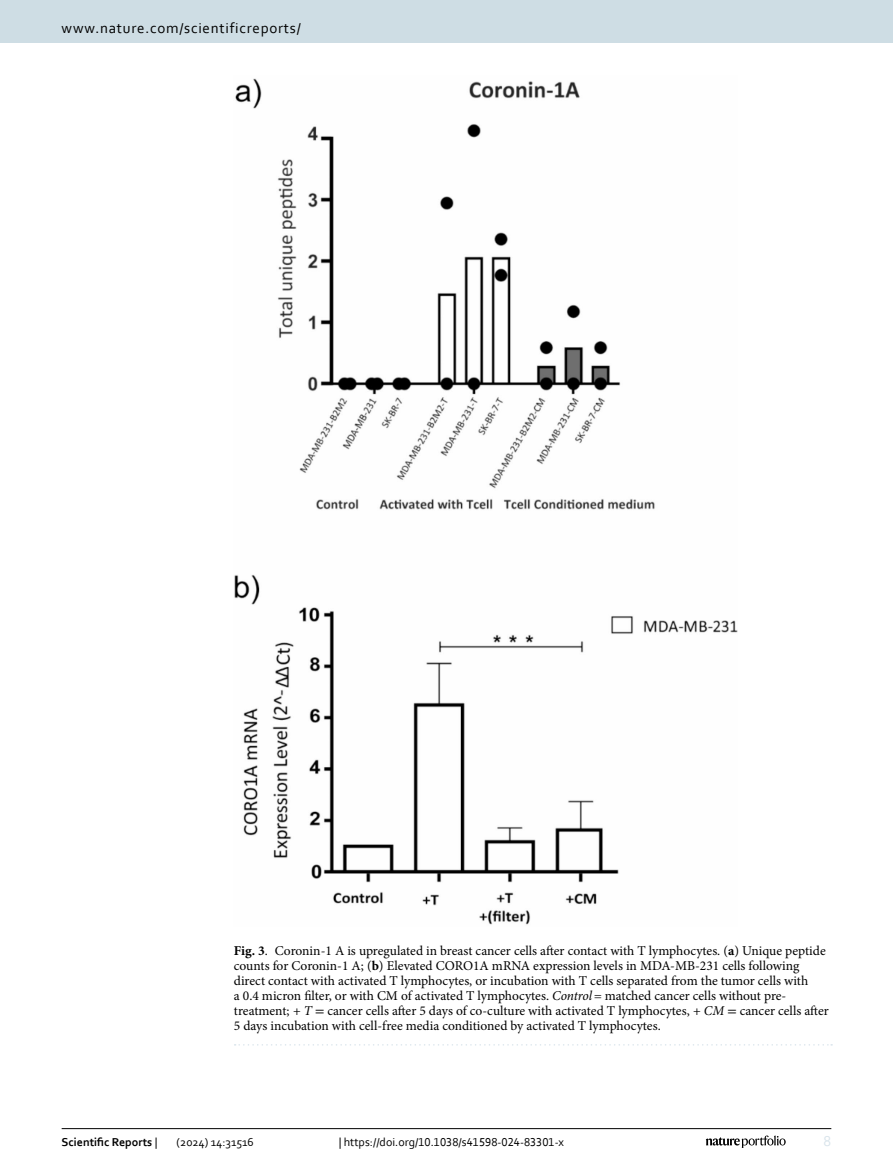
<style>
.page{position:relative;width:893px;height:1174px;background:#fff}
.page>*{position:absolute;margin:0;border:0;box-sizing:border-box;transform-origin:0 0}
.t1{font:15px "Corbel";letter-spacing:.05em;color:#000}
.t2{font:15px "Corbel";color:#d9e4eb}
.Figure_Caption{font:13.5px/15px "Minion Pro";color:#000}
.t3{font:12px "Corbel";color:#000}
.t4{font:700 12px "Corbel";color:#000}
.s1{font-weight:700}
.s2{font-style:italic}
.s3{font-family:"STIX"}
.s4{font-weight:400}
</style>
<div class="page">
<img style="left:234px;top:78px;width:504px;height:847px">
<svg style="left:235px;top:1044px;width:597px;height:1px"></svg>
<hr style="left:62px;top:1128px;width:769px;height:1px;background:#000">
<svg style="left:706px;top:1135px;width:80px;height:12px"></svg>
<div style="left:0;top:0;width:893px;height:43px;background:#cedde4"></div>
<p class="t1" style="left:62px;top:18px;width:241px">www.nature.com/scientificreports/</p>
<p class="Figure_Caption" style="left:234px;top:942px;width:596px"><span class="s1">Fig. 3</span>. Coronin-1 A is upregulated in breast cancer cells after contact with T lymphocytes. (<span class="s1">a</span>) Unique peptide counts for Coronin-1 A; (<span class="s1">b</span>) Elevated CORO1A mRNA expression levels in MDA-MB-231 cells following direct contact with activated T lymphocytes, or incubation with T cells separated from the tumor cells with<br>a 0.4 micron filter, or with CM of activated T lymphocytes. <span class="s2">Control=</span> matched cancer cells without pre&shy;treatment; <span class="s2">+ T</span> <span class="s3">=</span> cancer cells after 5 days of co-culture with activated T lymphocytes, <span class="s2">+ CM</span> <span class="s3">=</span> cancer cells after 5 days incubation with cell-free media conditioned by activated T lymphocytes.</p>
<p class="t4" style="left:62px;top:1134px;width:97px">Scientific Reports <span class="s4">|</span></p>
<p class="t3" style="left:177px;top:1134px;width:79px">(2024) 14:31516</p>
<p class="t3" style="left:339px;top:1134px;width:227px">| https://doi.org/10.1038/s41598-024-83301-x</p>
<p class="t2" style="left:824px;top:1132px;width:9px">8</p>
</div>
